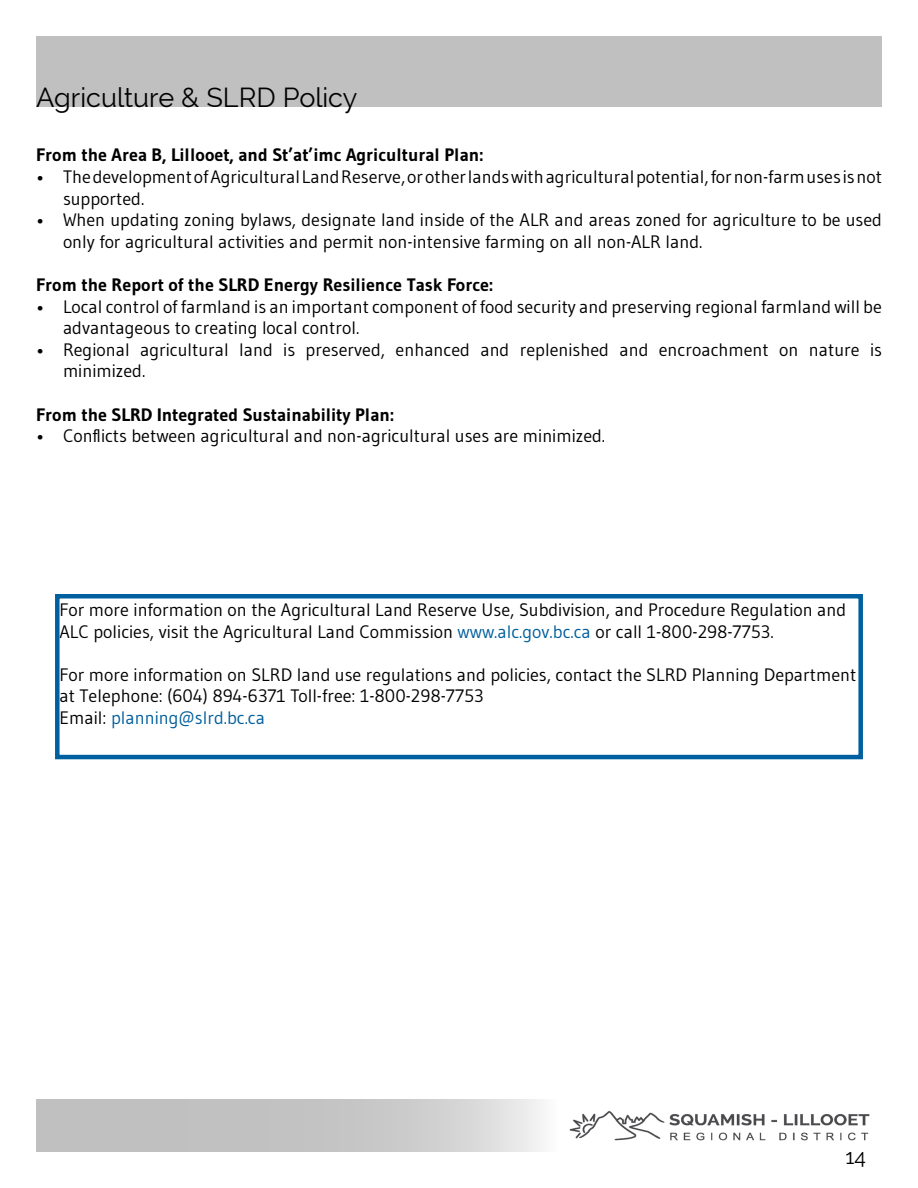
<style>
.page{position:relative;width:918px;height:1188px;background:#fff}
.page>*{position:absolute;margin:0;border:0;box-sizing:border-box;transform-origin:0 0}
.t1{font:27px "Raleway";color:#000}
.t2{font:21px "Raleway";color:#000}
.t3{font:18px/21.6px "Gudea";color:#000}
.t4{font:700 18px "Gudea";color:#000}
.s1{color:#005f9e}
</style>
<div class="page">
<img style="left:569px;top:1111px;width:301px;height:30px">
<svg style="left:36px;top:1100px;width:506px;height:52px;background:#c8c8c8"></svg>
<div style="left:36px;top:36px;width:846px;height:71px;background:#c0c0c0"></div>
<div style="left:55px;top:594px;width:808px;height:165px;border:4px solid #005f9e"></div>
<h1 class="t1" style="left:36px;top:82px;width:323px">Agriculture &amp; SLRD Policy</h1>
<p class="t4" style="left:36px;top:144px;width:449px">From the Area B, Lillooet, and St’at’imc Agricultural Plan:</p>
<p class="t3" style="left:63px;top:166px;width:820px;text-indent:-27px">• The development of Agricultural Land Reserve, or other lands with agricultural potential, for non-farm uses is not supported.</p>
<p class="t3" style="left:63px;top:209px;width:821px;text-indent:-27px">• When updating zoning bylaws, designate land inside of the ALR and areas zoned for agriculture to be used only for agricultural activities and permit non-intensive farming on all non-ALR land.</p>
<p class="t4" style="left:36px;top:274px;width:459px">From the Report of the SLRD Energy Resilience Task Force:</p>
<p class="t3" style="left:63px;top:295px;width:820px;text-indent:-27px">• Local control of farmland is an important component of food security and preserving regional farmland will be advantageous to creating local control.</p>
<p class="t3" style="left:63px;top:339px;width:821px;text-indent:-27px">• Regional agricultural land is preserved, enhanced and replenished and encroachment on nature is minimized.</p>
<p class="t4" style="left:36px;top:403px;width:359px">From the SLRD Integrated Sustainability Plan:</p>
<p class="t3" style="left:36px;top:425px;width:571px">• Conflicts between agricultural and non-agricultural uses are minimized.</p>
<p class="t3" style="left:60px;top:599px;width:788px">For more information on the Agricultural Land Reserve Use, Subdivision, and Procedure Regulation and<br>ALC policies, visit the Agricultural Land Commission <span class="s1">www.alc.gov.bc.ca</span> or call 1-800-298-7753.</p>
<p class="t3" style="left:60px;top:663px;width:798px">For more information on SLRD land use regulations and policies, contact the SLRD Planning Department at Telephone: (604) 894-6371 Toll-free: 1-800-298-7753<br>Email: <span class="s1">planning@slrd.bc.ca</span></p>
<p class="t2" style="left:845px;top:1145px;width:22px">14</p>
</div>
